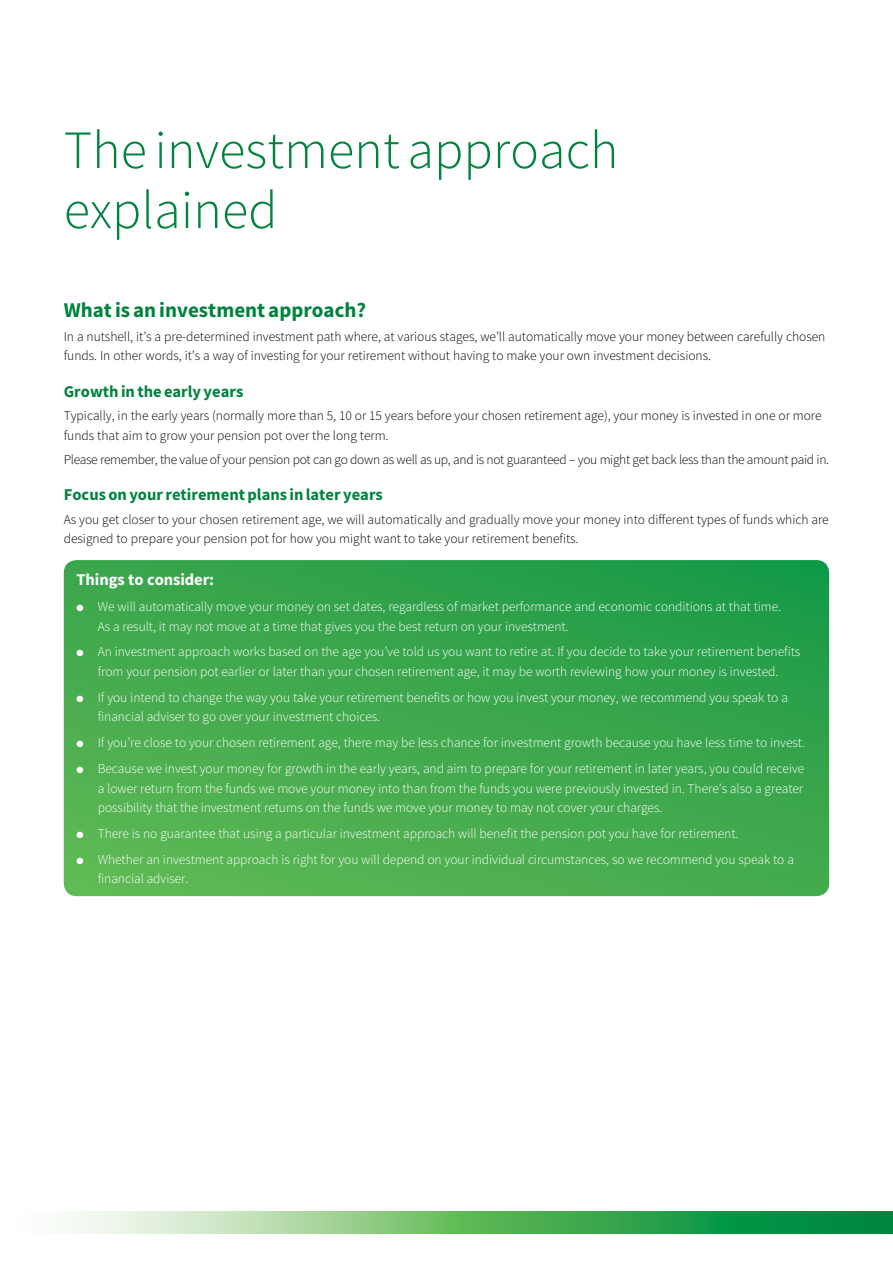
<style>
.page{position:relative;width:893px;height:1263px;background:#fff}
.page>*{position:absolute;margin:0;border:0;box-sizing:border-box;transform-origin:0 0}
.t1{font:300 54px/60px "Source Sans Pro";color:#00833e}
.t2{font:700 21px "Source Sans Pro";color:#00833e}
.t3{font:700 16.5px "Source Sans Pro";color:#00833e}
.t4{font:700 16.5px "Source Sans Pro";letter-spacing:-.005em;color:#fff}
.t5{font:300 13.5px/19.5px "Source Sans Pro";letter-spacing:-.005em;color:#fff}
.t6{font:300 13.5px/19.5px "Source Sans Pro";letter-spacing:-.005em;color:#000}
.t7{font:300 13.5px "Source Sans Pro";letter-spacing:-.025em;color:#000}
</style>
<div class="page">
<svg style="left:68px;top:1212px;width:825px;height:21px;background:#69bb79"></svg>
<svg style="left:64px;top:560px;width:765px;height:336px;background:#3ea84d"></svg>
<h1 class="t1" style="left:64px;top:120px;width:556px">The investment approach explained</h1>
<h2 class="t2" style="left:64px;top:296px;width:304px">What is an investment approach?</h2>
<p class="t6" style="left:64px;top:326px;width:763px">In a nutshell, it’s a pre-determined investment path where, at various stages, we’ll automatically move your money between carefully chosen funds. In other words, it’s a way of investing for your retirement without having to make your own investment decisions.</p>
<p class="t3" style="left:64px;top:380px;width:181px">Growth in the early years</p>
<p class="t6" style="left:64px;top:406px;width:759px">Typically, in the early years (normally more than 5, 10 or 15 years before your chosen retirement age), your money is invested in one or more funds that aim to grow your pension pot over the long term.</p>
<p class="t7" style="left:64px;top:451px;width:767px">Please remember, the value of your pension pot can go down as well as up, and is not guaranteed – you might get back less than the amount paid in.</p>
<p class="t3" style="left:64px;top:484px;width:321px">Focus on your retirement plans in later years</p>
<p class="t6" style="left:64px;top:510px;width:766px">As you get closer to your chosen retirement age, we will automatically and gradually move your money into different types of funds which are designed to prepare your pension pot for how you might want to take your retirement benefits.</p>
<p class="t4" style="left:77px;top:568px;width:139px">Things to consider:</p>
<p class="t5" style="left:98px;top:597px;width:685px;text-indent:-21px">● We will automatically move your money on set dates, regardless of market performance and economic conditions at that time.<br>As a result, it may not move at a time that gives you the best return on your investment.</p>
<p class="t5" style="left:77px;top:642px;width:725px;text-align:center">● An investment approach works based on the age you’ve told us you want to retire at. If you decide to take your retirement benefits from your pension pot earlier or later than your chosen retirement age, it may be worth reviewing how your money is invested.</p>
<p class="t5" style="left:98px;top:688px;width:692px;text-indent:-21px">● If you intend to change the way you take your retirement benefits or how you invest your money, we recommend you speak to a financial adviser to go over your investment choices.</p>
<p class="t5" style="left:77px;top:733px;width:730px">● If you’re close to your chosen retirement age, there may be less chance for investment growth because you have less time to invest.</p>
<p class="t5" style="left:98px;top:759px;width:708px;text-align:justify;text-indent:-21px">● Because we invest your money for growth in the early years, and aim to prepare for your retirement in later years, you could receive a lower return from the funds we move your money into than from the funds you were previously invested in. There’s also a greater possibility that the investment returns on the funds we move your money to may not cover your charges.</p>
<p class="t5" style="left:77px;top:824px;width:663px">● There is no guarantee that using a particular investment approach will benefit the pension pot you have for retirement.</p>
<p class="t5" style="left:98px;top:850px;width:698px;text-indent:-21px">● Whether an investment approach is right for you will depend on your individual circumstances, so we recommend you speak to a financial adviser.</p>
</div>
